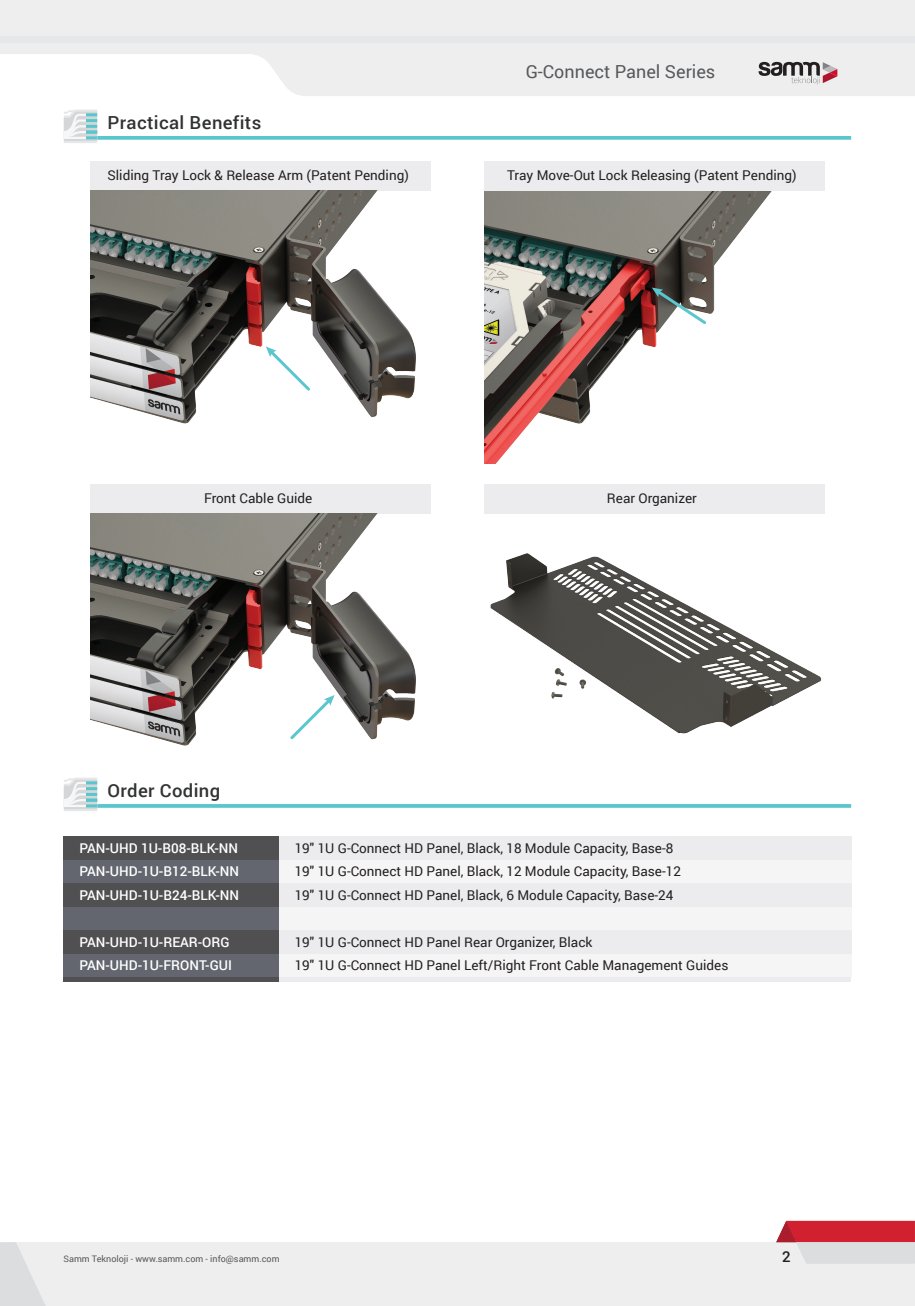
<style>
.page{position:relative;width:915px;height:1306px;background:#fff}
.page>*{position:absolute;margin:0;border:0;box-sizing:border-box;transform-origin:0 0}
.t1{font:500 18px "Roboto";letter-spacing:.02em;color:#313232}
.t2{font:18px "Roboto";color:#57585a}
.t3{font:500 15px "Roboto";color:#231f20}
.t4{font:13.5px/23.4px "Roboto";color:#231f20}
.t5{font:500 13.5px/23.4px "Roboto";color:#fff;text-align:justify}
.t6{font:9px "Roboto";color:#57585a}
</style>
<div class="page">
<img style="left:490px;top:553px;width:332px;height:181px">
<svg style="left:0;top:0;width:914px;height:96px;background:#f0f0f1"></svg>
<div style="left:0;top:36px;width:914px;height:7px;background:#e6e7e9"></div>
<svg style="left:758px;top:62px;width:79px;height:22px;background:#aba1a3"></svg>
<div style="left:1px;top:1242px;width:913px;height:63px;background:#eeeeef"></div>
<svg style="left:0;top:1242px;width:45px;height:63px"></svg>
<svg style="left:776px;top:1220px;width:138px;height:43px;background:#d8858d"></svg>
<svg style="left:97px;top:136px;width:753px;height:4px;background:#64c9d1"></svg>
<svg style="left:63px;top:110px;width:34px;height:33px"></svg>
<hr style="left:64px;top:137px;width:22px;height:2px;background:#f7f7f8">
<hr style="left:97px;top:804px;width:753px;height:3px;background:#59c6ce">
<svg style="left:63px;top:778px;width:34px;height:33px"></svg>
<hr style="left:64px;top:804px;width:22px;height:3px;background:#f7f7f8">
<div style="left:90px;top:484px;width:341px;height:30px;background:#ececee"></div>
<div style="left:484px;top:484px;width:340px;height:30px;background:#ececee"></div>
<div style="left:90px;top:161px;width:341px;height:30px;background:#ececee"></div>
<div style="left:484px;top:161px;width:340px;height:30px;background:#ececee"></div>
<div style="left:64px;top:836px;width:215px;height:140px;background:#63666e"></div>
<div style="left:64px;top:836px;width:215px;height:24px;background:#505052"></div>
<div style="left:64px;top:883px;width:215px;height:23px;background:#505052"></div>
<div style="left:64px;top:930px;width:215px;height:23px;background:#505052"></div>
<div style="left:279px;top:836px;width:571px;height:140px;background:#f5f5f6"></div>
<div style="left:279px;top:836px;width:571px;height:24px;background:#ececee"></div>
<div style="left:279px;top:883px;width:571px;height:23px;background:#ececee"></div>
<div style="left:279px;top:930px;width:571px;height:23px;background:#ececee"></div>
<div style="left:64px;top:976px;width:786px;height:5px;background:#ececee"></div>
<div style="left:64px;top:976px;width:215px;height:5px;background:#505052"></div>
<img style="left:90px;top:191px;width:326px;height:233px">
<img style="left:90px;top:513px;width:326px;height:273px">
<img style="left:484px;top:191px;width:288px;height:272px">
<svg style="left:266px;top:346px;width:47px;height:47px"></svg>
<svg style="left:651px;top:287px;width:57px;height:40px"></svg>
<svg style="left:287px;top:695px;width:47px;height:47px"></svg>
<h1 class="t1" style="left:107px;top:110px;width:155px">Practical Benefits</h1>
<h1 class="t2" style="left:525px;top:59px;width:191px">G-Connect Panel Series</h1>
<p class="t4" style="left:107px;top:163px;width:303px">Sliding Tray Lock &amp; Release Arm (Patent Pending)</p>
<p class="t4" style="left:507px;top:163px;width:291px">Tray Move-Out Lock Releasing (Patent Pending)</p>
<p class="t4" style="left:204px;top:486px;width:110px">Front Cable Guide</p>
<p class="t4" style="left:606px;top:486px;width:91px">Rear Organizer</p>
<h1 class="t1" style="left:107px;top:778px;width:114px">Order Coding</h1>
<p class="t5" style="left:80px;top:836px;width:161px">PAN-UHD 1U-B08-BLK-NN PAN-UHD-1U-B12-BLK-NN PAN-UHD-1U-B24-BLK-NN</p>
<p class="t5" style="left:80px;top:929px;width:154px">PAN-UHD-1U-REAR-ORG<br>PAN-UHD-1U-FRONT-GUI</p>
<p class="t4" style="left:294px;top:836px;width:388px">19" 1U G-Connect HD Panel, Black, 18 Module Capacity, Base-8<br>19" 1U G-Connect HD Panel, Black, 12 Module Capacity, Base-12<br>19" 1U G-Connect HD Panel, Black, 6 Module Capacity, Base-24</p>
<p class="t4" style="left:294px;top:929px;width:435px">19" 1U G-Connect HD Panel Rear Organizer, Black<br>19" 1U G-Connect HD Panel Left/Right Front Cable Management Guides</p>
<p class="t6" style="left:63px;top:1252px;width:217px">Samm Teknoloji - www.samm.com - info@samm.com</p>
<p class="t3" style="left:781px;top:1246px;width:10px">2</p>
</div>
